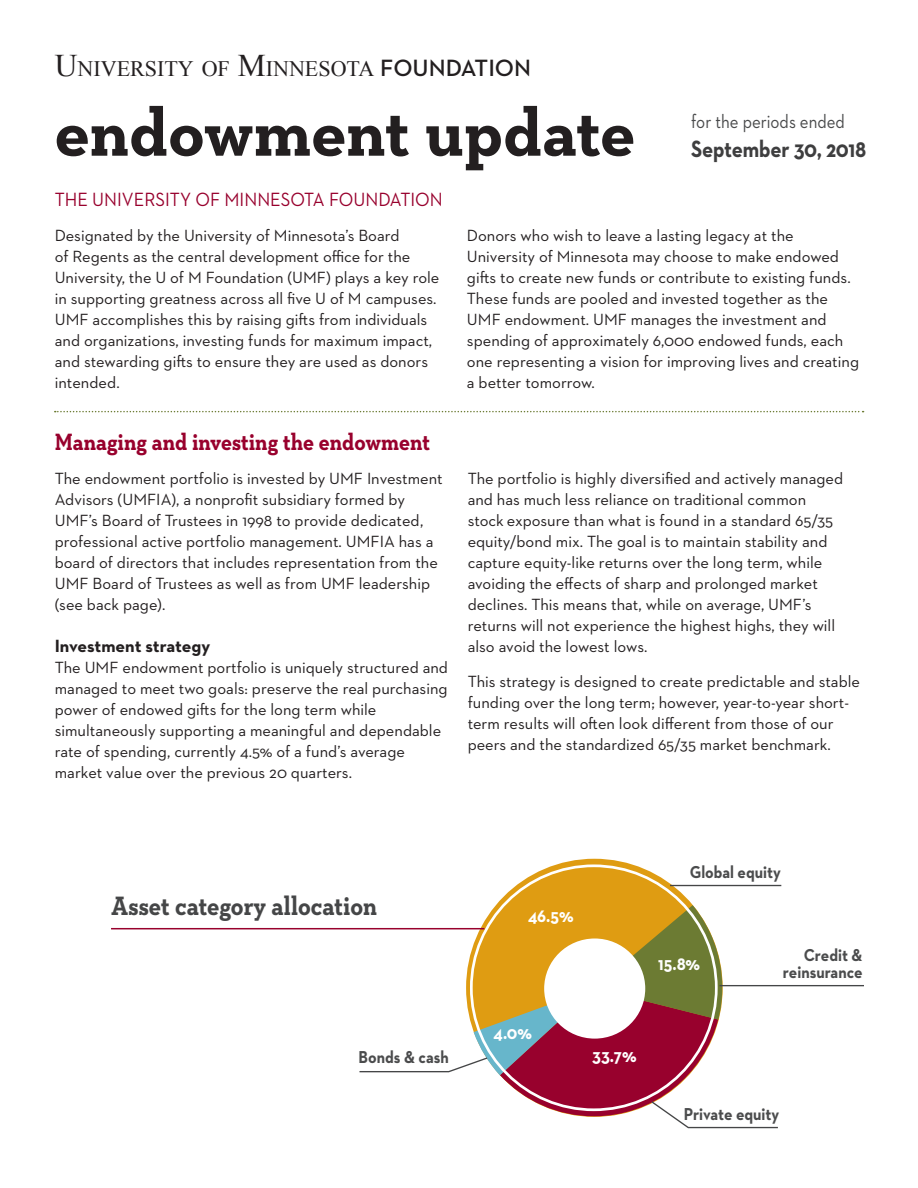
<style>
.page{position:relative;width:918px;height:1188px;background:#fff}
.page>*{position:absolute;margin:0;border:0;box-sizing:border-box;transform-origin:0 0}
.t1{font:700 69px "Neutraface Slab Text";letter-spacing:-.005em;color:#231f20}
.t2{font:700 27px "Neutraface Slab Text";color:#454647;scale:.9 1}
.t3{font:700 24px "Neutraface Slab Text";color:#98012d;scale:.9 1}
.t4{font:700 24px "Neutraface 2 Text";letter-spacing:-.01em;color:#3e3e3f;scale:.87 1}
.t5{font:22.05px "Times New Roman";color:#231f20}
.t6{font:19.5px "Neutraface 2 Text";color:#98012d;scale:.93 1}
.t7{font:19.5px "Neutraface 2 Text";color:#494a4b;scale:.87 1}
.t8{font:700 18.9px "Neutraface 2 Text";color:#fff;scale:.9 1}
.t9{font:700 18px "Neutraface 2 Text";letter-spacing:-.005em;color:#231f20}
.t10{font:700 17.55px/16.5px "Neutraface 2 Text";color:#4b4c4d;text-align:right;scale:.9 1}
.t11{font:16.5px/21px "Neutraface 2 Text";color:#231f20}
.s1{font-size:31.5px}
.s2{font-family:"Neutraface 2 Text";font-weight:600;font-size:24px}
</style>
<div class="page">
<div style="left:466px;top:859px;width:257px;height:258px;background:#df9c12;border-radius:50%"></div>
<hr style="left:670px;top:885px;width:111px;height:1px;background:#454647">
<svg style="left:358px;top:905px;width:421px;height:224px"></svg>
<hr style="left:720px;top:985px;width:144px;height:1px;background:#454647">
<hr style="left:111px;top:928px;width:373px;height:1px;background:#98012d">
<svg style="left:55px;top:411px;width:809px;height:1px"></svg>
<p class="t5" style="left:55px;top:54px;width:478px"><span class="s1">U</span>NIVERSITY OF <span class="s1">M</span>INNESOTA <span class="s2">FOUNDATION</span></p>
<p class="t1" style="left:55px;top:88px;width:582px">endowment update</p>
<p class="t7" style="left:691px;top:110px;width:178px">for the periods ended</p>
<p class="t4" style="left:691px;top:134px;width:203px">September 30, 2018</p>
<p class="t6" style="left:55px;top:187px;width:419px">THE UNIVERSITY OF MINNESOTA FOUNDATION</p>
<p class="t11" style="left:55px;top:224px;width:386px">Designated by the University of Minnesota’s Board<br>of Regents as the central development office for the University, the U of M Foundation (UMF) plays a key role in supporting greatness across all five U of M campuses.<br>UMF accomplishes this by raising gifts from individuals and organizations, investing funds for maximum impact, and stewarding gifts to ensure they are used as donors intended.</p>
<p class="t11" style="left:467px;top:224px;width:394px">Donors who wish to leave a lasting legacy at the University of Minnesota may choose to make endowed gifts to create new funds or contribute to existing funds.<br>These funds are pooled and invested together as the UMF endowment. UMF manages the investment and spending of approximately 6,000 endowed funds, each one representing a vision for improving lives and creating a better tomorrow.</p>
<p class="t3" style="left:55px;top:426px;width:419px">Managing and investing the endowment</p>
<p class="t11" style="left:55px;top:468px;width:390px">The endowment portfolio is invested by UMF Investment Advisors (UMFIA), a nonprofit subsidiary formed by UMF’s Board of Trustees in 1998 to provide dedicated, professional active portfolio management. UMFIA has a board of directors that includes representation from the UMF Board of Trustees as well as from UMF leadership (see back page).</p>
<p class="t9" style="left:55px;top:634px;width:157px">Investment strategy</p>
<p class="t11" style="left:55px;top:657px;width:395px">The UMF endowment portfolio is uniquely structured and managed to meet two goals: preserve the real purchasing power of endowed gifts for the long term while simultaneously supporting a meaningful and dependable rate of spending, currently 4.5% of a fund’s average market value over the previous 20 quarters.</p>
<p class="t11" style="left:468px;top:468px;width:377px">The portfolio is highly diversified and actively managed and has much less reliance on traditional common stock exposure than what is found in a standard 65/35 equity/bond mix. The goal is to maintain stability and capture equity-like returns over the long term, while avoiding the effects of sharp and prolonged market declines. This means that, while on average, UMF’s returns will not experience the highest highs, they will also avoid the lowest lows.</p>
<p class="t11" style="left:468px;top:670px;width:394px">This strategy is designed to create predictable and stable funding over the long term; however, year-to-year short&shy;term results will often look different from those of our peers and the standardized 65/35 market benchmark.</p>
<p class="t2" style="left:111px;top:889px;width:297px">Asset category allocation</p>
<p class="t10" style="left:359px;top:1049px;width:102px">Bonds &amp; cash</p>
<p class="t8" style="left:528px;top:904px;width:52px">46.5%</p>
<p class="t8" style="left:494px;top:1020px;width:44px">4.0%</p>
<p class="t8" style="left:592px;top:1044px;width:51px">33.7%</p>
<p class="t10" style="left:690px;top:863px;width:103px">Global equity</p>
<p class="t8" style="left:658px;top:951px;width:48px">15.8%</p>
<p class="t10" style="left:783px;top:947px;width:90px">Credit &amp; reinsurance</p>
<p class="t10" style="left:684px;top:1106px;width:108px">Private equity</p>
</div>
